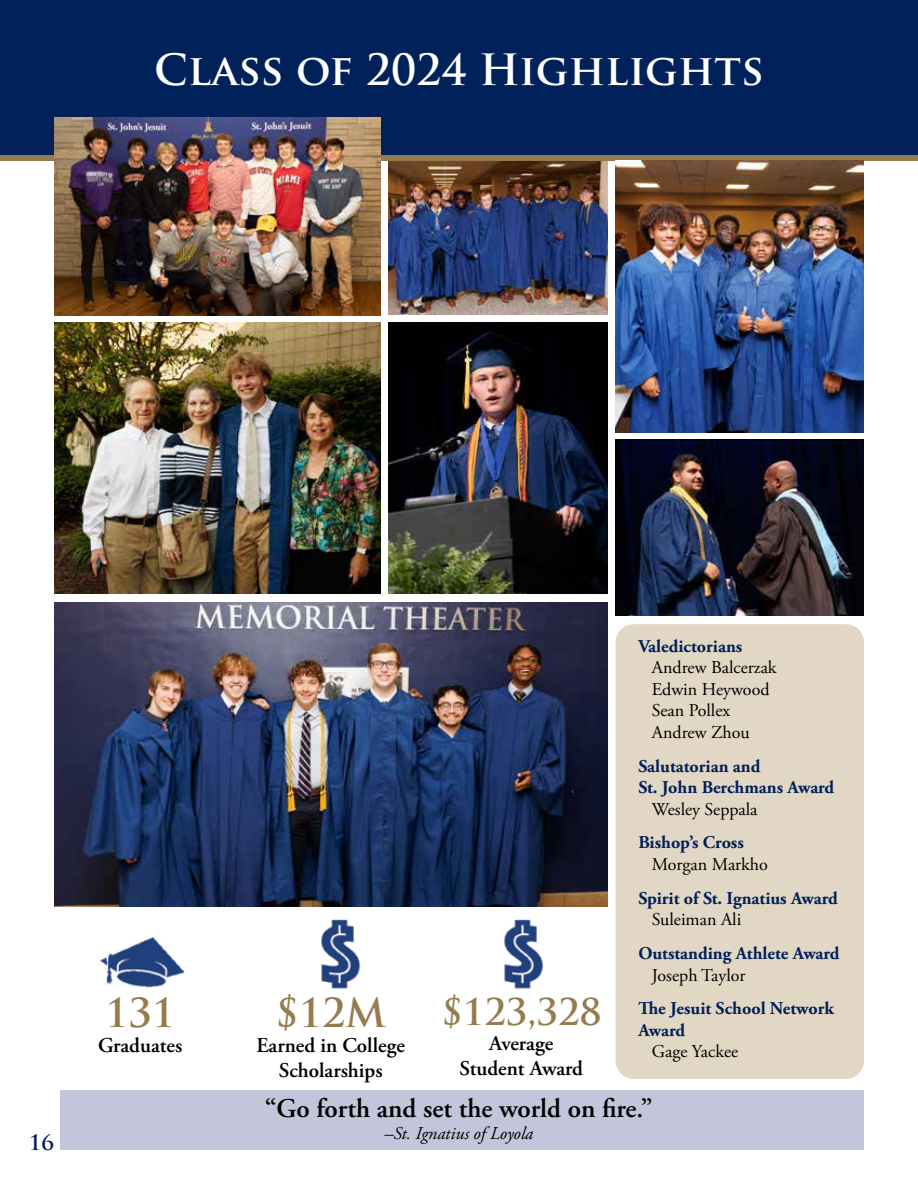
<style>
.page{position:relative;width:918px;height:1188px;background:#fff}
.page>*{position:absolute;margin:0;border:0;box-sizing:border-box;transform-origin:0 0}
.t1{font:700 42px "Trajan Pro";color:#fff}
.t2{font:700 39px "Trajan Pro";color:#947c4e}
.t3{font:700 36px "Trajan Pro";color:#947c4e}
.t4{font:600 27px "Adobe Garamond Pro";color:#000}
.t5{font:600 21px/25.2px "Adobe Garamond Pro";color:#000;text-align:center}
.t6{font:700 21px "Trajan Pro";color:#002159}
.t7{font:700 18px/21.6px "Adobe Garamond Pro";color:#002159}
.t8{font:18px/21.6px "Adobe Garamond Pro";color:#000}
.t9{font:italic 18px "Adobe Garamond Pro";color:#000}
</style>
<div class="page">
<div style="left:60px;top:1091px;width:804px;height:59px;background:#c3c6db"></div>
<img style="left:389px;top:161px;width:219px;height:154px">
<div style="left:616px;top:624px;width:248px;height:455px;background:#e2d7c4;border-radius:18px"></div>
<div style="left:0;top:0;width:918px;height:161px;background:#002159"></div>
<div style="left:0;top:155px;width:918px;height:6px;background:#947c4e"></div>
<img style="left:54px;top:603px;width:554px;height:303px">
<img style="left:616px;top:161px;width:248px;height:271px">
<img style="left:54px;top:323px;width:326px;height:271px">
<img style="left:616px;top:439px;width:248px;height:177px">
<img style="left:54px;top:117px;width:326px;height:199px">
<img style="left:100px;top:937px;width:85px;height:51px">
<img style="left:321px;top:919px;width:40px;height:70px">
<img style="left:504px;top:919px;width:40px;height:70px">
<img style="left:389px;top:323px;width:219px;height:271px">
<h1 class="t1" style="left:154px;top:44px;width:611px">Class of 2024 Highlights</h1>
<p class="t6" style="left:29px;top:1129px;width:27px">16</p>
<h2 class="t2" style="left:105px;top:989px;width:72px">131</h2>
<p class="t5" style="left:98px;top:1033px;width:86px">Graduates</p>
<p class="t7" style="left:638px;top:636px;width:105px">Valedictorians</p>
<p class="t8" style="left:652px;top:657px;width:126px">Andrew Balcerzak<br>Edwin Heywood<br>Sean Pollex<br>Andrew Zhou</p>
<p class="t7" style="left:638px;top:756px;width:197px">Salutatorian and<br>St. John Berchmans Award</p>
<p class="t8" style="left:652px;top:799px;width:107px">Wesley Seppala</p>
<p class="t7" style="left:638px;top:832px;width:107px">Bishop’s Cross</p>
<p class="t8" style="left:652px;top:854px;width:117px">Morgan Markho</p>
<p class="t7" style="left:638px;top:888px;width:201px">Spirit of St. Ignatius Award</p>
<p class="t8" style="left:652px;top:909px;width:91px">Suleiman Ali</p>
<p class="t7" style="left:638px;top:943px;width:203px">Outstanding Athlete Award</p>
<p class="t8" style="left:652px;top:965px;width:95px">Joseph Taylor</p>
<p class="t7" style="left:638px;top:998px;width:197px">The Jesuit School Network<br>Award</p>
<p class="t8" style="left:652px;top:1041px;width:88px">Gage Yackee</p>
<h2 class="t2" style="left:275px;top:989px;width:112px">$12M</h2>
<p class="t5" style="left:256px;top:1033px;width:150px">Earned in College<br>Scholarships</p>
<h3 class="t3" style="left:441px;top:989px;width:162px">$123,328</h3>
<p class="t5" style="left:460px;top:1031px;width:125px">Average<br>Student Award</p>
<h3 class="t4" style="left:265px;top:1093px;width:389px">“Go forth and set the world on fire.”</h3>
<p class="t9" style="left:384px;top:1122px;width:150px">–St. Ignatius of Loyola</p>
</div>
